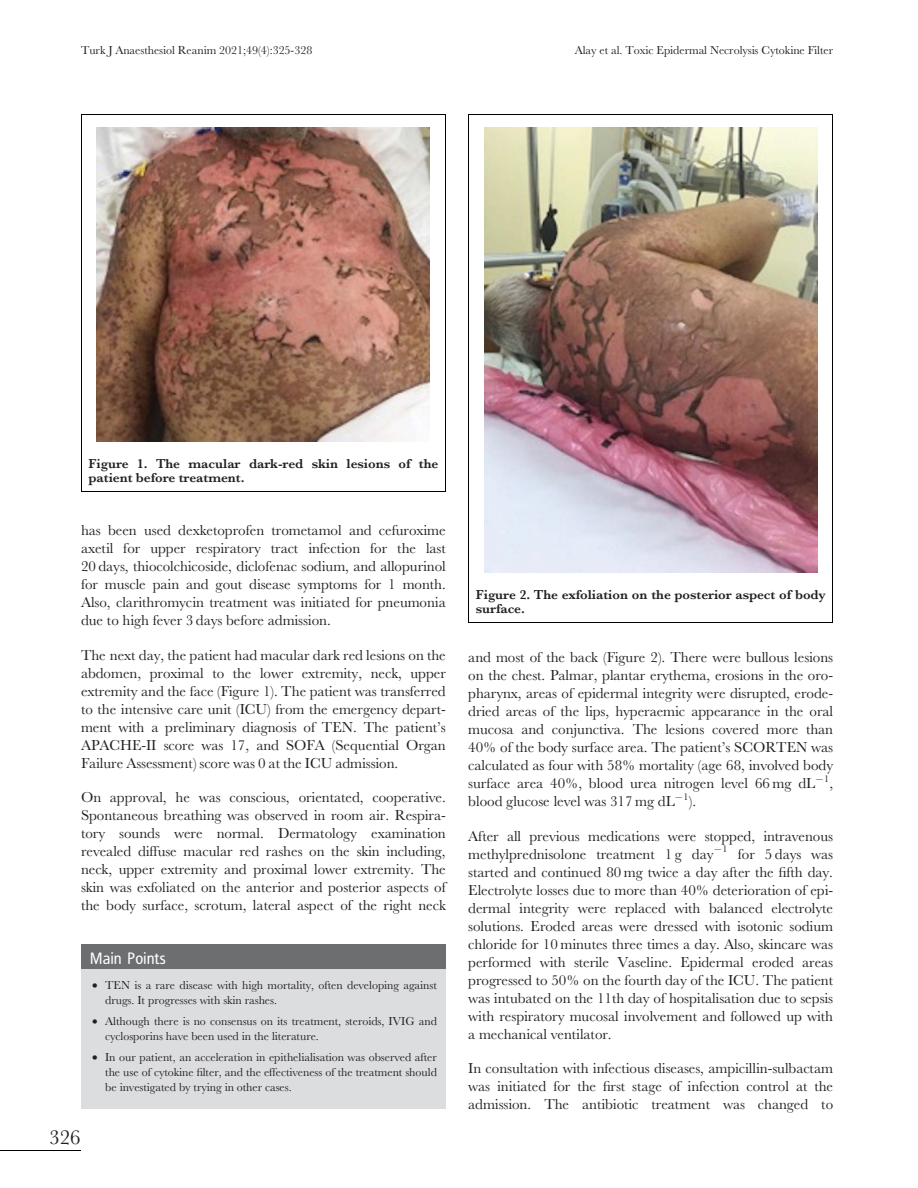
<style>
.page{position:relative;width:918px;height:1188px;background:#fff}
.page>*{position:absolute;margin:0;border:0;box-sizing:border-box;transform-origin:0 0}
.t1{font:21px "Adv OT9 ea 95238";color:#231f20}
.t2{font:16.5px "Adv OT5 f 8 a 2290";color:#fff}
.t3{font:15px/18px "Adv OT9 ea 95238";color:#231f20;text-align:justify}
.t4{font:13.5px/13.5px "Adv O Tf 96860 da";color:#231f20}
.t5{font:12px/15px "Adv OT9 ea 95238";color:#231f20}
</style>
<div class="page">
<div style="left:81px;top:945px;width:365px;height:164px;background:#dcddde"></div>
<div style="left:81px;top:944px;width:365px;height:25px;background:#6d6e70"></div>
<hr style="left:81px;top:114px;width:365px;height:1px;background:#000">
<hr style="left:81px;top:114px;width:1px;height:345px;background:#000">
<hr style="left:445px;top:114px;width:1px;height:345px;background:#000">
<hr style="left:81px;top:491px;width:365px;height:1px;background:#000">
<svg style="left:81px;top:459px;width:1px;height:32px"></svg>
<svg style="left:445px;top:459px;width:1px;height:32px"></svg>
<img style="left:97px;top:127px;width:333px;height:315px">
<hr style="left:468px;top:114px;width:365px;height:1px;background:#000">
<hr style="left:468px;top:114px;width:1px;height:476px;background:#000">
<hr style="left:832px;top:114px;width:1px;height:476px;background:#000">
<hr style="left:468px;top:622px;width:365px;height:1px;background:#000">
<svg style="left:468px;top:590px;width:1px;height:32px"></svg>
<svg style="left:832px;top:590px;width:1px;height:32px"></svg>
<img style="left:484px;top:127px;width:333px;height:445px">
<hr style="left:0;top:1150px;width:81px;height:1px;background:#000">
<p class="t5" style="left:81px;top:44px;width:233px">Turk J Anaesthesiol Reanim 2021;49(4):325-328</p>
<p class="t5" style="left:575px;top:44px;width:260px">Alay et al. Toxic Epidermal Necrolysis Cytokine Filter</p>
<p class="t4" style="left:89px;top:459px;width:351px">Figure 1. The macular dark-red skin lesions of the patient before treatment.</p>
<p class="t3" style="left:81px;top:523px;width:366px">has been used dexketoprofen trometamol and cefuroxime axetil for upper respiratory tract infection for the last 20 days, thiocolchicoside, diclofenac sodium, and allopurinol for muscle pain and gout disease symptoms for 1 month.<br>Also, clarithromycin treatment was initiated for pneumonia due to high fever 3 days before admission.</p>
<p class="t3" style="left:81px;top:647px;width:366px">The next day, the patient had macular dark red lesions on the abdomen, proximal to the lower extremity, neck, upper extremity and the face (Figure 1). The patient was transferred to the intensive care unit (ICU) from the emergency depart&shy;ment with a preliminary diagnosis of TEN. The patient’s APACHE-II score was 17, and SOFA (Sequential Organ Failure Assessment) score was 0 at the ICU admission.</p>
<p class="t3" style="left:81px;top:790px;width:366px">On approval, he was conscious, orientated, cooperative.<br>Spontaneous breathing was observed in room air. Respira&shy;tory sounds were normal. Dermatology examination revealed diffuse macular red rashes on the skin including, neck, upper extremity and proximal lower extremity. The skin was exfoliated on the anterior and posterior aspects of the body surface, scrotum, lateral aspect of the right neck</p>
<p class="t2" style="left:90px;top:952px;width:77px">Main Points</p>
<p class="t5" style="left:105px;top:979px;width:333px;text-indent:-13px">• TEN is a rare disease with high mortality, often developing against drugs. It progresses with skin rashes.</p>
<p class="t5" style="left:105px;top:1015px;width:333px;text-indent:-13px">• Although there is no consensus on its treatment, steroids, IVIG and cyclosporins have been used in the literature.</p>
<p class="t5" style="left:105px;top:1050px;width:333px;text-align:justify;text-indent:-13px">• In our patient, an acceleration in epithelialisation was observed after the use of cytokine filter, and the effectiveness of the treatment should be investigated by trying in other cases.</p>
<p class="t1" style="left:49px;top:1130px;width:33px">326</p>
<p class="t4" style="left:476px;top:589px;width:351px">Figure 2. The exfoliation on the posterior aspect of body surface.</p>
<p class="t3" style="left:468px;top:650px;width:366px">and most of the back (Figure 2). There were bullous lesions on the chest. Palmar, plantar erythema, erosions in the oro&shy;pharynx, areas of epidermal integrity were disrupted, erode&shy;dried areas of the lips, hyperaemic appearance in the oral mucosa and conjunctiva. The lesions covered more than 40% of the body surface area. The patient’s SCORTEN was calculated as four with 58% mortality (age 68, involved body surface area 40%, blood urea nitrogen level 66 mg dL<sup>-</sup><sup>1</sup>, blood glucose level was 317 mg dL<sup>-</sup><sup>1</sup>).</p>
<p class="t3" style="left:468px;top:829px;width:366px">After all previous medications were stopped, intravenous methylprednisolone treatment 1 g day<sup>-</sup><sup>1</sup> for 5 days was started and continued 80 mg twice a day after the fifth day.<br>Electrolyte losses due to more than 40% deterioration of epi&shy;dermal integrity were replaced with balanced electrolyte solutions. Eroded areas were dressed with isotonic sodium chloride for 10 minutes three times a day. Also, skincare was performed with sterile Vaseline. Epidermal eroded areas progressed to 50% on the fourth day of the ICU. The patient was intubated on the 11th day of hospitalisation due to sepsis with respiratory mucosal involvement and followed up with a mechanical ventilator.</p>
<p class="t3" style="left:468px;top:1061px;width:366px">In consultation with infectious diseases, ampicillin-sulbactam was initiated for the first stage of infection control at the admission. The antibiotic treatment was changed to</p>
</div>
